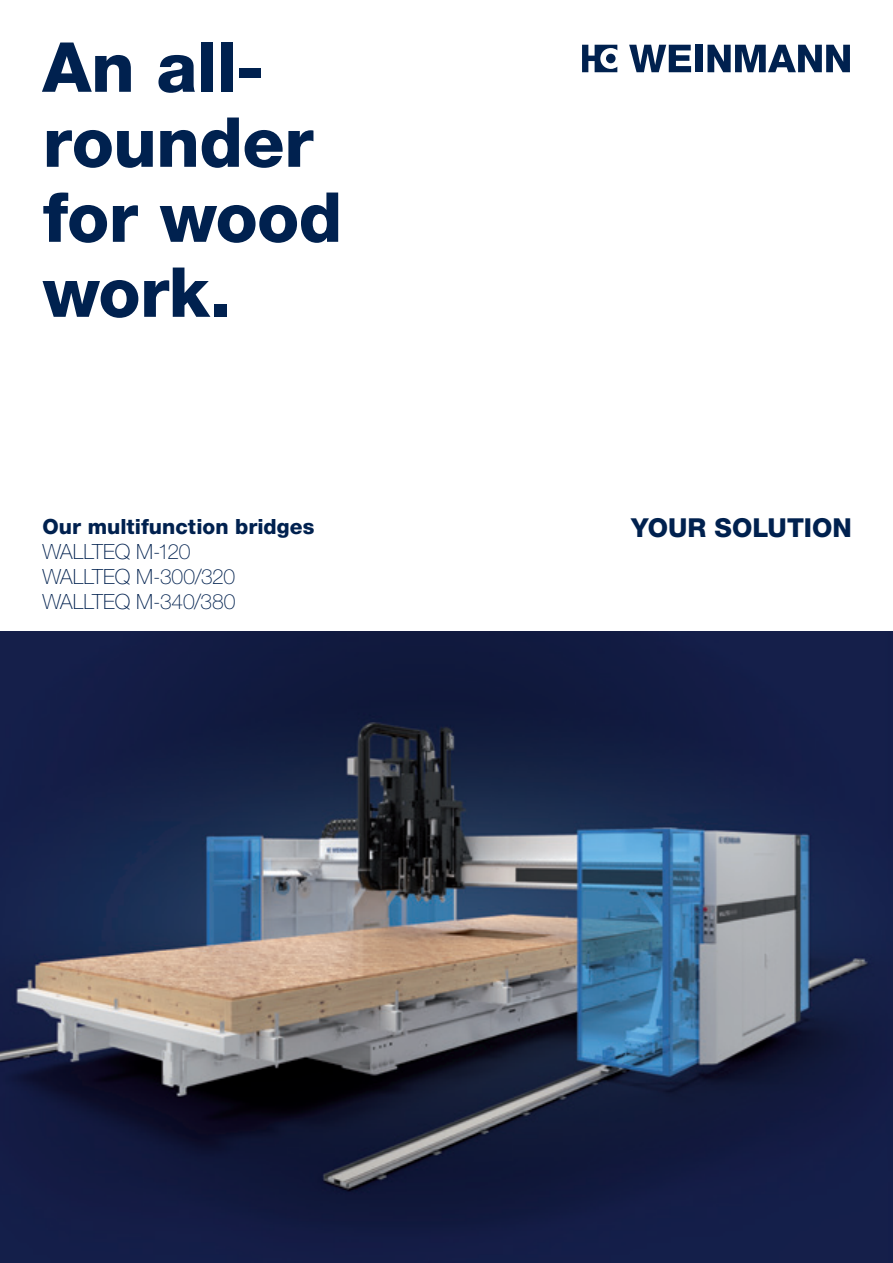
<style>
.page{position:relative;width:893px;height:1263px;background:#fff}
.page>*{position:absolute;margin:0;border:0;box-sizing:border-box;transform-origin:0 0}
._01_Titel_Headline_4{font:800 69px/75px "Helvetica Neue LTW1 G";letter-spacing:-.01em;color:#00214f}
._00_Slogan{font:800 26.1px "Helvetica Neue LTW1 G";color:#00214f}
._01_Titel_14Pt_16_8P{font:100 21px "Helvetica Neue LTW1 G";letter-spacing:-.01em;color:#00214f}
._01_Titel_14Pt_16_8P-2{font:800 21px "Helvetica Neue LTW1 G";color:#00214f}
</style>
<div class="page">
<img style="left:0;top:631px;width:893px;height:632px">
<svg style="left:582px;top:45px;width:35px;height:27px"></svg>
<svg style="left:629px;top:45px;width:62px;height:27px"></svg>
<div style="left:695px;top:45px;width:8px;height:27px;background:#00214f"></div>
<svg style="left:707px;top:45px;width:143px;height:27px"></svg>
<p class="_01_Titel_Headline_4" style="left:43px;top:30px;width:301px">An all&shy;rounder for wood work.</p>
<p class="_01_Titel_14Pt_16_8P-2" style="left:43px;top:514px;width:273px">Our multifunction bridges</p>
<p class="_00_Slogan" style="left:631px;top:513px;width:222px">YOUR SOLUTION</p>
<p class="_01_Titel_14Pt_16_8P" style="left:43px;top:539px;width:149px">WALLTEQ M-120</p>
<p class="_01_Titel_14Pt_16_8P" style="left:43px;top:564px;width:194px">WALLTEQ M-300/320</p>
<p class="_01_Titel_14Pt_16_8P" style="left:43px;top:589px;width:194px">WALLTEQ M-340/380</p>
</div>
